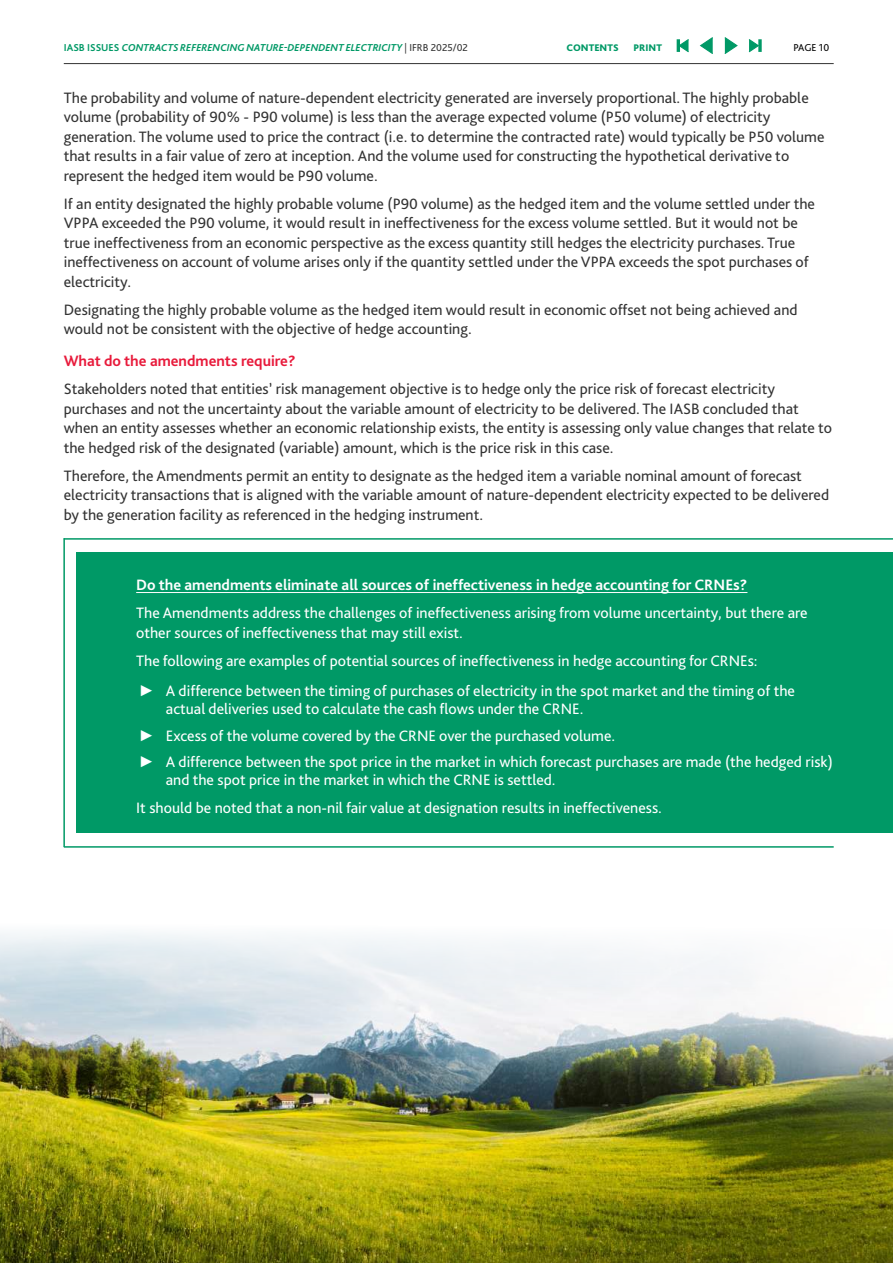
<style>
.page{position:relative;width:893px;height:1263px;background:#fff}
.page>*{position:absolute;margin:0;border:0;box-sizing:border-box;transform-origin:0 0}
.t1{font:15.75px/19.5px "Bliss Pro";color:#333}
.t2{font:15.75px/26.5px "Bliss Pro";color:#fff}
.t3{font:700 15.75px "Bliss Pro";color:#fff}
.t4{font:700 15.75px "Bliss Pro";color:#e81a3b}
.t5{font:italic 700 10.5px "Bliss Pro";color:#096}
.t6{font:10.5px "Bliss Pro";letter-spacing:-.01em;color:#000}
.t7{font:800 10.05px "Bliss Pro";color:#096}
.s1{font-style:normal}
.s2{font-weight:400;font-style:normal;color:#333}
.s3{font-family:"Arial"}
</style>
<div class="page">
<img style="left:0;top:1217px;width:893px;height:46px">
<img style="left:0;top:847px;width:893px;height:370px">
<hr style="left:64px;top:846px;width:770px;height:2px;background:#096">
<hr style="left:64px;top:538px;width:829px;height:2px;background:#096">
<hr style="left:63px;top:538px;width:2px;height:309px;background:#096">
<div style="left:76px;top:552px;width:817px;height:281px;background:#096"></div>
<hr style="left:136px;top:592px;width:611px;height:1px;background:#fff">
<hr style="left:64px;top:63px;width:770px;height:1px;background:#333">
<svg style="left:677px;top:39px;width:12px;height:13px"></svg>
<svg style="left:749px;top:39px;width:9px;height:13px"></svg>
<svg style="left:758px;top:39px;width:4px;height:13px"></svg>
<svg style="left:700px;top:37px;width:13px;height:17px"></svg>
<svg style="left:724px;top:37px;width:14px;height:17px"></svg>
<p class="t5" style="left:64px;top:42px;width:406px"><span class="s1">IASB ISSUES</span> CONTRACTS REFERENCING NATURE-DEPENDENT ELECTRICITY <span class="s2">IFRB 2025/02</span></p>
<p class="t7" style="left:566px;top:42px;width:54px">CONTENTS</p>
<p class="t7" style="left:633px;top:42px;width:30px">PRINT</p>
<p class="t6" style="left:793px;top:43px;width:37px">PAGE 10</p>
<p class="t1" style="left:64px;top:89px;width:762px">The probability and volume of nature-dependent electricity generated are inversely proportional. The highly probable volume (probability of 90% - P90 volume) is less than the average expected volume (P50 volume) of electricity generation. The volume used to price the contract (i.e. to determine the contracted rate) would typically be P50 volume that results in a fair value of zero at inception. And the volume used for constructing the hypothetical derivative to represent the hedged item would be P90 volume.</p>
<p class="t1" style="left:64px;top:195px;width:753px">If an entity designated the highly probable volume (P90 volume) as the hedged item and the volume settled under the VPPA exceeded the P90 volume, it would result in ineffectiveness for the excess volume settled. But it would not be true ineffectiveness from an economic perspective as the excess quantity still hedges the electricity purchases. True ineffectiveness on account of volume arises only if the quantity settled under the VPPA exceeds the spot purchases of electricity.</p>
<p class="t1" style="left:64px;top:301px;width:735px">Designating the highly probable volume as the hedged item would result in economic offset not being achieved and would not be consistent with the objective of hedge accounting.</p>
<p class="t4" style="left:64px;top:354px;width:233px">What do the amendments require?</p>
<p class="t1" style="left:64px;top:380px;width:770px">Stakeholders noted that entities’ risk management objective is to hedge only the price risk of forecast electricity purchases and not the uncertainty about the variable amount of electricity to be delivered. The IASB concluded that when an entity assesses whether an economic relationship exists, the entity is assessing only value changes that relate to the hedged risk of the designated (variable) amount, which is the price risk in this case.</p>
<p class="t1" style="left:64px;top:467px;width:767px">Therefore, the Amendments permit an entity to designate as the hedged item a variable nominal amount of forecast electricity transactions that is aligned with the variable amount of nature-dependent electricity expected to be delivered by the generation facility as referenced in the hedging instrument.</p>
<p class="t3" style="left:136px;top:578px;width:613px">Do the amendments eliminate all sources of ineffectiveness in hedge accounting for CRNEs?</p>
<p class="t2" style="left:136px;top:604px;width:673px;line-height:19.5px">The Amendments address the challenges of ineffectiveness arising from volume uncertainty, but there are other sources of ineffectiveness that may still exist.</p>
<p class="t2" style="left:136px;top:646px;width:660px;line-height:30.8px">The following are examples of potential sources of ineffectiveness in hedge accounting for CRNEs:<br><span class="s3">►</span> A difference between the timing of purchases of electricity in the spot market and the timing of the</p>
<p class="t2" style="left:139px;top:697px;width:695px;text-indent:27px">actual deliveries used to calculate the cash flows under the CRNE.<br><span class="s3">►</span> Excess of the volume covered by the CRNE over the purchased volume.<br><span class="s3">►</span> A difference between the spot price in the market in which forecast purchases are made (the hedged risk)</p>
<p class="t2" style="left:136px;top:767px;width:527px;line-height:28px;text-indent:30px">and the spot price in the market in which the CRNE is settled.<br>It should be noted that a non-nil fair value at designation results in ineffectiveness.</p>
</div>
